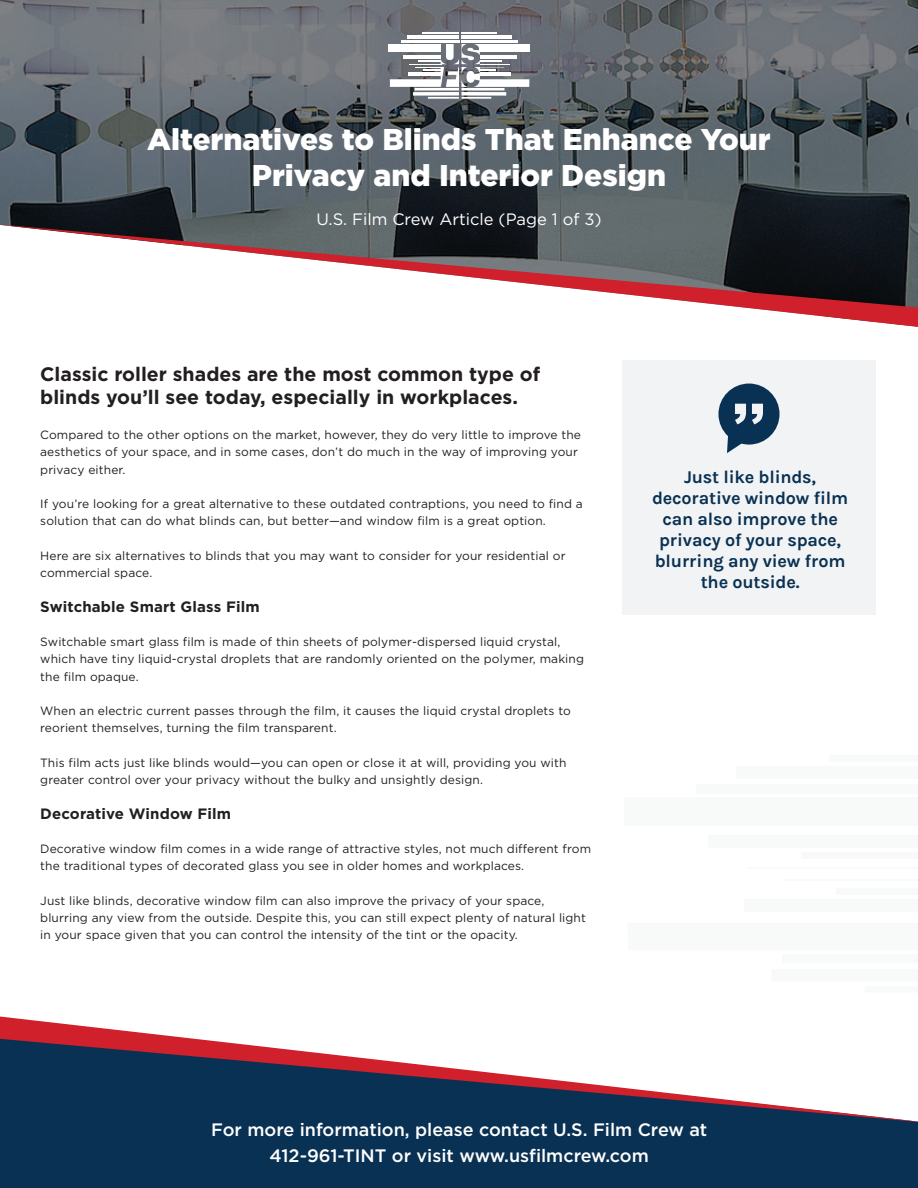
<style>
.page{position:relative;width:918px;height:1188px;background:#093153}
.page>*{position:absolute;margin:0;border:0;box-sizing:border-box;transform-origin:0 0}
.t1{font:900 30px/36px "Gotham";color:#fff;text-align:center}
.t2{font:700 19.5px/22.5px "Gotham";color:#231f20}
.t3{font:700 18px/21px "Karla";letter-spacing:-.01em;color:#093153;text-align:center}
.t4{font:500 18px/25.5px "Gotham";color:#fff;text-align:center}
.t5{font:16.5px "Gotham";color:#fff}
.t6{font:700 15px "Gotham";letter-spacing:.01em;color:#231f20}
.t7{font:12px/17.2px "Gotham";letter-spacing:.01em;color:#231f20}
</style>
<div class="page">
<svg style="left:0;top:0;width:918px;height:223px;background:#596066"></svg>
<div style="left:0;top:328px;width:918px;height:687px;background:#fff"></div>
<div style="left:772px;top:969px;width:146px;height:12px;background:#f2f3f4"></div>
<div style="left:865px;top:986px;width:53px;height:6px;background:#f2f3f4"></div>
<div style="left:624px;top:797px;width:294px;height:28px;background:#f2f3f4"></div>
<hr style="left:749px;top:868px;width:169px;height:1px;background:#f2f3f4">
<div style="left:696px;top:785px;width:222px;height:9px;background:#f2f3f4"></div>
<div style="left:736px;top:767px;width:182px;height:12px;background:#f2f3f4"></div>
<div style="left:829px;top:755px;width:89px;height:7px;background:#f2f3f4"></div>
<div style="left:628px;top:923px;width:290px;height:27px;background:#f8f9f9"></div>
<div style="left:744px;top:900px;width:174px;height:12px;background:#f2f3f4"></div>
<div style="left:836px;top:889px;width:82px;height:6px;background:#f2f3f4"></div>
<hr style="left:785px;top:879px;width:133px;height:2px;background:#f2f3f4">
<div style="left:782px;top:954px;width:136px;height:9px;background:#f2f3f4"></div>
<div style="left:708px;top:835px;width:210px;height:13px;background:#f2f3f4"></div>
<div style="left:801px;top:853px;width:117px;height:6px;background:#f2f3f4"></div>
<div style="left:623px;top:360px;width:253px;height:254px;background:#f2f3f4"></div>
<svg style="left:718px;top:384px;width:62px;height:69px"></svg>
<svg style="left:0;top:223px;width:918px;height:105px;background:#a99b9d"></svg>
<svg style="left:462px;top:92px;width:44px;height:4px"></svg>
<hr style="left:462px;top:97px;width:29px;height:2px;background:#fff">
<div style="left:480px;top:44px;width:50px;height:8px;background:#fff"></div>
<hr style="left:480px;top:64px;width:30px;height:1px;background:#fff">
<hr style="left:462px;top:41px;width:56px;height:2px;background:#fff">
<hr style="left:462px;top:36px;width:50px;height:3px;background:#fff">
<hr style="left:462px;top:32px;width:35px;height:2px;background:#fff">
<div style="left:480px;top:79px;width:49px;height:8px;background:#fff"></div>
<hr style="left:480px;top:73px;width:31px;height:3px;background:#fff">
<hr style="left:462px;top:88px;width:43px;height:3px;background:#fff">
<svg style="left:413px;top:92px;width:46px;height:4px"></svg>
<hr style="left:428px;top:97px;width:31px;height:2px;background:#fff">
<hr style="left:415px;top:88px;width:44px;height:3px;background:#fff">
<hr style="left:480px;top:55px;width:36px;height:3px;background:#fff">
<div style="left:388px;top:44px;width:53px;height:8px;background:#fff"></div>
<hr style="left:401px;top:41px;width:58px;height:2px;background:#fff">
<hr style="left:407px;top:36px;width:52px;height:3px;background:#fff">
<hr style="left:422px;top:32px;width:37px;height:2px;background:#fff">
<svg style="left:390px;top:44px;width:114px;height:43px"></svg>
<svg style="left:0;top:1015px;width:918px;height:107px"></svg>
<h1 class="t1" style="left:147px;top:121px;width:625px">Alternatives to Blinds That Enhance Your<br>Privacy and Interior Design</h1>
<h3 class="t5" style="left:316px;top:210px;width:287px">U.S. Film Crew Article (Page 1 of 3)</h3>
<h2 class="t2" style="left:40px;top:362px;width:502px">Classic roller shades are the most common type of blinds you’ll see today, especially in workplaces.</h2>
<p class="t7" style="left:40px;top:426px;width:542px">Compared to the other options on the market, however, they do very little to improve the aesthetics of your space, and in some cases, don’t do much in the way of improving your privacy either.</p>
<p class="t7" style="left:40px;top:495px;width:544px">If you’re looking for a great alternative to these outdated contraptions, you need to find a solution that can do what blinds can, but better—and window film is a great option.</p>
<p class="t7" style="left:40px;top:547px;width:527px">Here are six alternatives to blinds that you may want to consider for your residential or commercial space.</p>
<p class="t6" style="left:40px;top:598px;width:221px">Switchable Smart Glass Film</p>
<p class="t7" style="left:40px;top:633px;width:545px">Switchable smart glass film is made of thin sheets of polymer-dispersed liquid crystal, which have tiny liquid-crystal droplets that are randomly oriented on the polymer, making the film opaque.</p>
<p class="t7" style="left:40px;top:702px;width:532px">When an electric current passes through the film, it causes the liquid crystal droplets to reorient themselves, turning the film transparent.</p>
<p class="t7" style="left:40px;top:754px;width:528px">This film acts just like blinds would—you can open or close it at will, providing you with greater control over your privacy without the bulky and unsightly design.</p>
<p class="t6" style="left:40px;top:805px;width:192px">Decorative Window Film</p>
<p class="t7" style="left:40px;top:840px;width:552px">Decorative window film comes in a wide range of attractive styles, not much different from the traditional types of decorated glass you see in older homes and workplaces.</p>
<p class="t7" style="left:40px;top:892px;width:547px">Just like blinds, decorative window film can also improve the privacy of your space, blurring any view from the outside. Despite this, you can still expect plenty of natural light in your space given that you can control the intensity of the tint or the opacity.</p>
<h3 class="t3" style="left:652px;top:467px;width:198px">Just like blinds, decorative window film can also improve the privacy of your space, blurring any view from the outside.</h3>
<h3 class="t4" style="left:211px;top:1117px;width:498px">For more information, please contact U.S. Film Crew at<br>412-961-TINT or visit www.usfilmcrew.com</h3>
</div>
